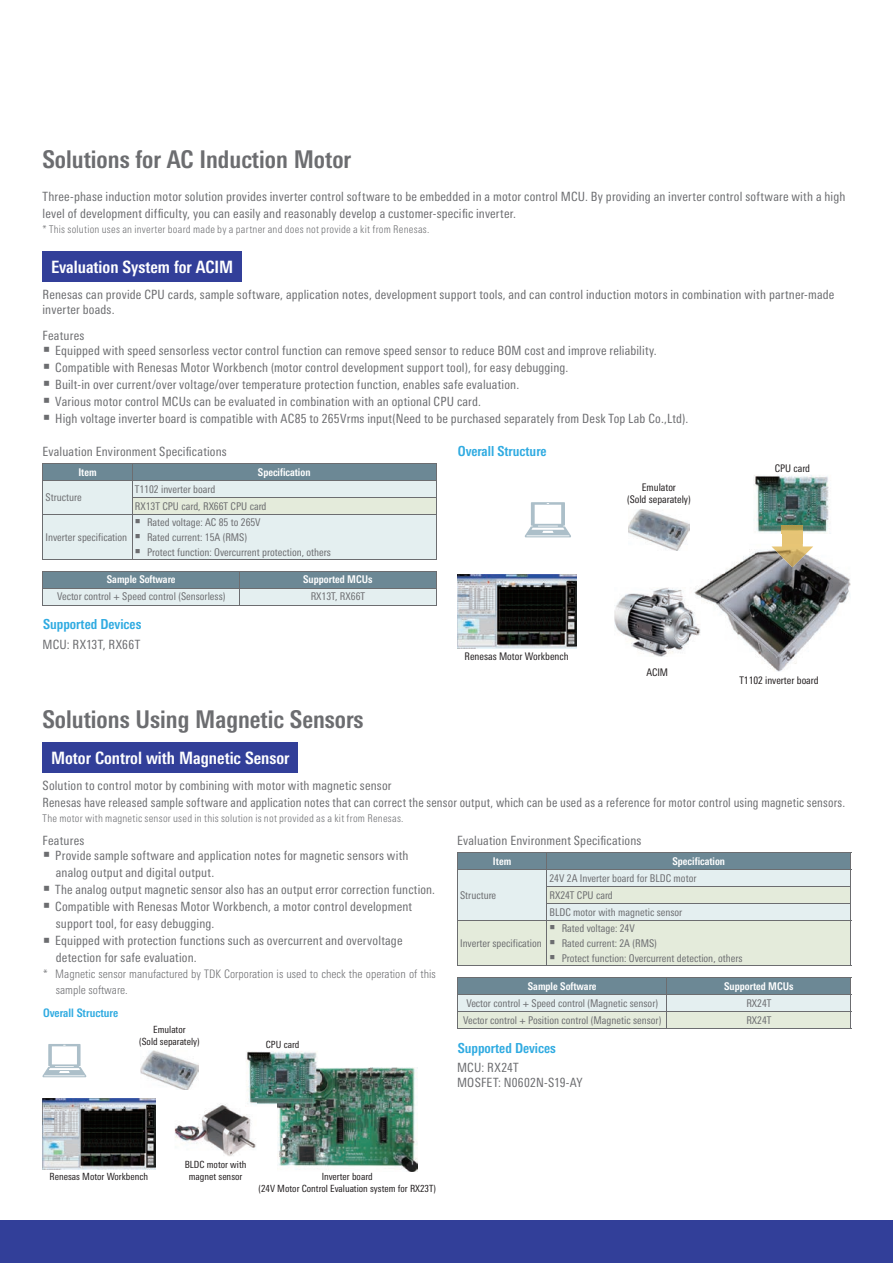
<style>
.page{position:relative;width:893px;height:1263px;background:#fff}
.page>*{position:absolute;margin:0;border:0;box-sizing:border-box;transform-origin:0 0}
.t1{font:700 condensed 24.45px "Linotype Univers";color:#6c6d70}
.t2{font:700 condensed 16.95px "Linotype Univers";color:#fff}
.t3{font:700 condensed 13.8px "Linotype Univers";color:#30abe1}
.t4{font:condensed 12.75px/17px "Linotype Univers";letter-spacing:.01em;color:#6c6d70}
.t5{font:300 condensed 11.7px/15.9px "Linotype Univers";color:#6c6d70}
.t6{font:700 condensed 11.7px "Linotype Univers";color:#30abe1}
.t7{font:condensed 10.65px/17px "Linotype Univers";color:#6c6d70}
.t8{font:300 condensed 10.65px "Linotype Univers";letter-spacing:.02em;color:#6c6d70}
.t9{font:700 condensed 10.65px "Linotype Univers";color:#fff}
.t10{font:condensed 10.5px/12.6px "Linotype Univers";color:#231f20;text-align:center}
.t11{font:condensed 9.9px/11.9px "Linotype Univers";color:#231f20;text-align:center}
</style>
<div class="page">
<div style="left:0;top:1220px;width:893px;height:43px;background:#323f99"></div>
<div style="left:43px;top:251px;width:199px;height:30px;background:#323f99"></div>
<div style="left:43px;top:742px;width:255px;height:30px;background:#323f99"></div>
<svg style="left:43px;top:571px;width:394px;height:34px;background:#a4b6bd"></svg>
<hr style="left:43px;top:605px;width:197px;height:1px;background:#6c6d70">
<hr style="left:240px;top:605px;width:197px;height:1px;background:#6c6d70">
<hr style="left:43px;top:463px;width:89px;height:1px;background:#6c6d70">
<hr style="left:132px;top:463px;width:305px;height:1px;background:#6c6d70">
<svg style="left:43px;top:464px;width:394px;height:95px;background:#ccdada"></svg>
<hr style="left:43px;top:514px;width:89px;height:1px;background:#6c6d70">
<hr style="left:43px;top:515px;width:1px;height:44px;background:#6c6d70">
<hr style="left:132px;top:514px;width:305px;height:1px;background:#6c6d70">
<hr style="left:132px;top:515px;width:1px;height:44px;background:#6c6d70">
<hr style="left:436px;top:515px;width:1px;height:44px;background:#6c6d70">
<hr style="left:43px;top:559px;width:89px;height:1px;background:#6c6d70">
<hr style="left:132px;top:559px;width:305px;height:1px;background:#6c6d70">
<img style="left:700px;top:549px;width:150px;height:123px">
<img style="left:754px;top:475px;width:77px;height:59px">
<div style="left:782px;top:534px;width:21px;height:10px;background:#e6c475"></div>
<img style="left:771px;top:544px;width:42px;height:23px">
<img style="left:782px;top:526px;width:21px;height:8px">
<img style="left:614px;top:587px;width:86px;height:69px">
<svg style="left:525px;top:502px;width:46px;height:35px"></svg>
<img style="left:457px;top:574px;width:119px;height:74px">
<img style="left:628px;top:509px;width:62px;height:42px">
<svg style="left:457px;top:977px;width:394px;height:51px;background:#b6c5c4"></svg>
<hr style="left:457px;top:1028px;width:210px;height:1px;background:#6c6d70">
<hr style="left:667px;top:1028px;width:184px;height:1px;background:#6c6d70">
<hr style="left:457px;top:852px;width:90px;height:1px;background:#6c6d70">
<hr style="left:547px;top:852px;width:304px;height:1px;background:#6c6d70">
<svg style="left:457px;top:853px;width:394px;height:112px;background:#cfdad4"></svg>
<hr style="left:457px;top:920px;width:90px;height:1px;background:#6c6d70">
<hr style="left:457px;top:921px;width:1px;height:44px;background:#6c6d70">
<hr style="left:547px;top:920px;width:304px;height:1px;background:#6c6d70">
<hr style="left:546px;top:921px;width:1px;height:44px;background:#6c6d70">
<hr style="left:850px;top:921px;width:1px;height:44px;background:#6c6d70">
<hr style="left:457px;top:965px;width:90px;height:1px;background:#6c6d70">
<hr style="left:547px;top:965px;width:304px;height:1px;background:#6c6d70">
<svg style="left:43px;top:1044px;width:43px;height:33px"></svg>
<img style="left:43px;top:1099px;width:112px;height:70px">
<img style="left:175px;top:1103px;width:81px;height:53px">
<img style="left:277px;top:1068px;width:140px;height:103px">
<img style="left:246px;top:1051px;width:71px;height:53px">
<svg style="left:246px;top:1103px;width:11px;height:4px"></svg>
<img style="left:277px;top:1068px;width:43px;height:39px">
<img style="left:140px;top:1050px;width:59px;height:40px">
<h1 class="t1" style="left:43px;top:145px;width:310px">Solutions for AC Induction Motor</h1>
<p class="t4" style="left:43px;top:188px;width:804px">Three-phase induction motor solution provides inverter control software to be embedded in a motor control MCU. By providing an inverter control software with a high level of development difficulty, you can easily and reasonably develop a customer-specific inverter.</p>
<p class="t8" style="left:43px;top:223px;width:388px">* This solution uses an inverter board made by a partner and does not provide a kit from Renesas.</p>
<h2 class="t2" style="left:51px;top:256px;width:184px">Evaluation System for ACIM</h2>
<p class="t4" style="left:43px;top:287px;width:793px;line-height:15.3px">Renesas can provide CPU cards, sample software, application notes, development support tools, and can control induction motors in combination with partner-made inverter boads.</p>
<p class="t4" style="left:43px;top:327px;width:43px">Features</p>
<p class="t4" style="left:43px;top:342px;width:615px">○ Equipped with speed sensorless vector control function can remove speed sensor to reduce BOM cost and improve reliability.</p>
<p class="t4" style="left:43px;top:359px;width:527px">○ Compatible with Renesas Motor Workbench (motor control development support tool), for easy debugging.</p>
<p class="t4" style="left:43px;top:376px;width:478px">○ Built-in over current/over voltage/over temperature protection function, enables safe evaluation.</p>
<p class="t4" style="left:43px;top:393px;width:439px">○ Various motor control MCUs can be evaluated in combination with an optional CPU card.</p>
<p class="t4" style="left:43px;top:410px;width:647px">○ High voltage inverter board is compatible with AC85 to 265Vrms input(Need to be purchased separately from Desk Top Lab Co.,Ltd).</p>
<p class="t4" style="left:43px;top:442px;width:186px">Evaluation Environment Specifications</p>
<p class="t3" style="left:458px;top:443px;width:90px">Overall Structure</p>
<p class="t9" style="left:78px;top:466px;width:20px">Item</p>
<p class="t9" style="left:258px;top:466px;width:54px">Specification</p>
<p class="t7" style="left:46px;top:489px;width:38px">Structure</p>
<p class="t7" style="left:135px;top:481px;width:133px">T1102 inverter board<br>RX13T CPU card, RX66T CPU card</p>
<p class="t7" style="left:46px;top:528px;width:83px">Inverter specification</p>
<p class="t7" style="left:135px;top:514px;width:127px">○ Rated voltage: AC 85 to 265V</p>
<p class="t7" style="left:135px;top:528px;width:114px">○ Rated current: 15A (RMS)</p>
<p class="t7" style="left:135px;top:543px;width:198px">○ Protect function: Overcurrent protection, others</p>
<p class="t9" style="left:107px;top:573px;width:70px">Sample Software</p>
<p class="t9" style="left:303px;top:573px;width:71px">Supported MCUs</p>
<p class="t7" style="left:57px;top:588px;width:170px">Vector control + Speed control (Sensorless)</p>
<p class="t7" style="left:311px;top:588px;width:56px">RX13T, RX66T</p>
<p class="t3" style="left:43px;top:616px;width:100px">Supported Devices</p>
<p class="t4" style="left:43px;top:635px;width:99px">MCU: RX13T, RX66T</p>
<p class="t10" style="left:464px;top:650px;width:106px">Renesas Motor Workbench</p>
<p class="t10" style="left:627px;top:481px;width:65px">Emulator<br>(Sold separately)</p>
<p class="t10" style="left:775px;top:462px;width:37px">CPU card</p>
<p class="t10" style="left:646px;top:665px;width:23px">ACIM</p>
<p class="t10" style="left:739px;top:674px;width:81px">T1102 inverter board</p>
<h1 class="t1" style="left:43px;top:704px;width:323px">Solutions Using Magnetic Sensors</h1>
<h2 class="t2" style="left:51px;top:748px;width:240px">Motor Control with Magnetic Sensor</h2>
<p class="t4" style="left:43px;top:777px;width:804px">Solution to control motor by combining with motor with magnetic sensor<br>Renesas have released sample software and application notes that can correct the sensor output, which can be used as a reference for motor control using magnetic sensors.</p>
<p class="t8" style="left:43px;top:812px;width:363px">The motor with magnetic sensor used in this solution is not provided as a kit from Renesas.</p>
<p class="t4" style="left:43px;top:832px;width:43px">Features</p>
<p class="t4" style="left:56px;top:847px;width:354px;text-indent:-13px">○ Provide sample software and application notes for magnetic sensors with analog output and digital output.</p>
<p class="t4" style="left:43px;top:881px;width:393px">○ The analog output magnetic sensor also has an output error correction function.</p>
<p class="t4" style="left:56px;top:898px;width:358px;text-indent:-13px">○ Compatible with Renesas Motor Workbench, a motor control development support tool, for easy debugging.</p>
<p class="t4" style="left:56px;top:932px;width:348px;text-indent:-13px">○ Equipped with protection functions such as overcurrent and overvoltage detection for safe evaluation.</p>
<p class="t5" style="left:56px;top:966px;width:381px;text-indent:-13px">* Magnetic sensor manufactured by TDK Corporation is used to check the operation of this sample software.</p>
<p class="t6" style="left:43px;top:1006px;width:77px">Overall Structure</p>
<p class="t11" style="left:139px;top:1024px;width:62px">Emulator<br>(Sold separately)</p>
<p class="t11" style="left:266px;top:1039px;width:35px">CPU card</p>
<p class="t4" style="left:457px;top:832px;width:186px">Evaluation Environment Specifications</p>
<p class="t9" style="left:493px;top:855px;width:20px">Item</p>
<p class="t9" style="left:672px;top:855px;width:54px">Specification</p>
<p class="t7" style="left:460px;top:887px;width:38px">Structure</p>
<p class="t7" style="left:549px;top:870px;width:149px">24V 2A Inverter board for BLDC motor<br>RX24T CPU card<br>BLDC motor with magnetic sensor</p>
<p class="t7" style="left:460px;top:934px;width:83px">Inverter specification</p>
<p class="t7" style="left:549px;top:920px;width:87px">○ Rated voltage: 24V</p>
<p class="t7" style="left:549px;top:934px;width:109px">○ Rated current: 2A (RMS)</p>
<p class="t7" style="left:549px;top:949px;width:195px">○ Protect function: Overcurrent detection, others</p>
<p class="t9" style="left:528px;top:979px;width:70px">Sample Software</p>
<p class="t9" style="left:724px;top:979px;width:71px">Supported MCUs</p>
<p class="t7" style="left:466px;top:994px;width:193px">Vector control + Speed control (Magnetic sensor)</p>
<p class="t7" style="left:746px;top:994px;width:27px">RX24T</p>
<p class="t7" style="left:463px;top:1011px;width:200px">Vector control + Position control (Magnetic sensor)</p>
<p class="t7" style="left:746px;top:1011px;width:27px">RX24T</p>
<p class="t3" style="left:458px;top:1039px;width:100px">Supported Devices</p>
<p class="t4" style="left:457px;top:1060px;width:127px;line-height:14.9px">MCU: RX24T<br>MOSFET: N0602N-S19-AY</p>
<p class="t11" style="left:50px;top:1170px;width:100px">Renesas Motor Workbench</p>
<p class="t11" style="left:185px;top:1159px;width:63px">BLDC motor with magnet sensor</p>
<p class="t11" style="left:259px;top:1170px;width:179px">Inverter board<br>(24V Motor Control Evaluation system for RX23T)</p>
</div>
